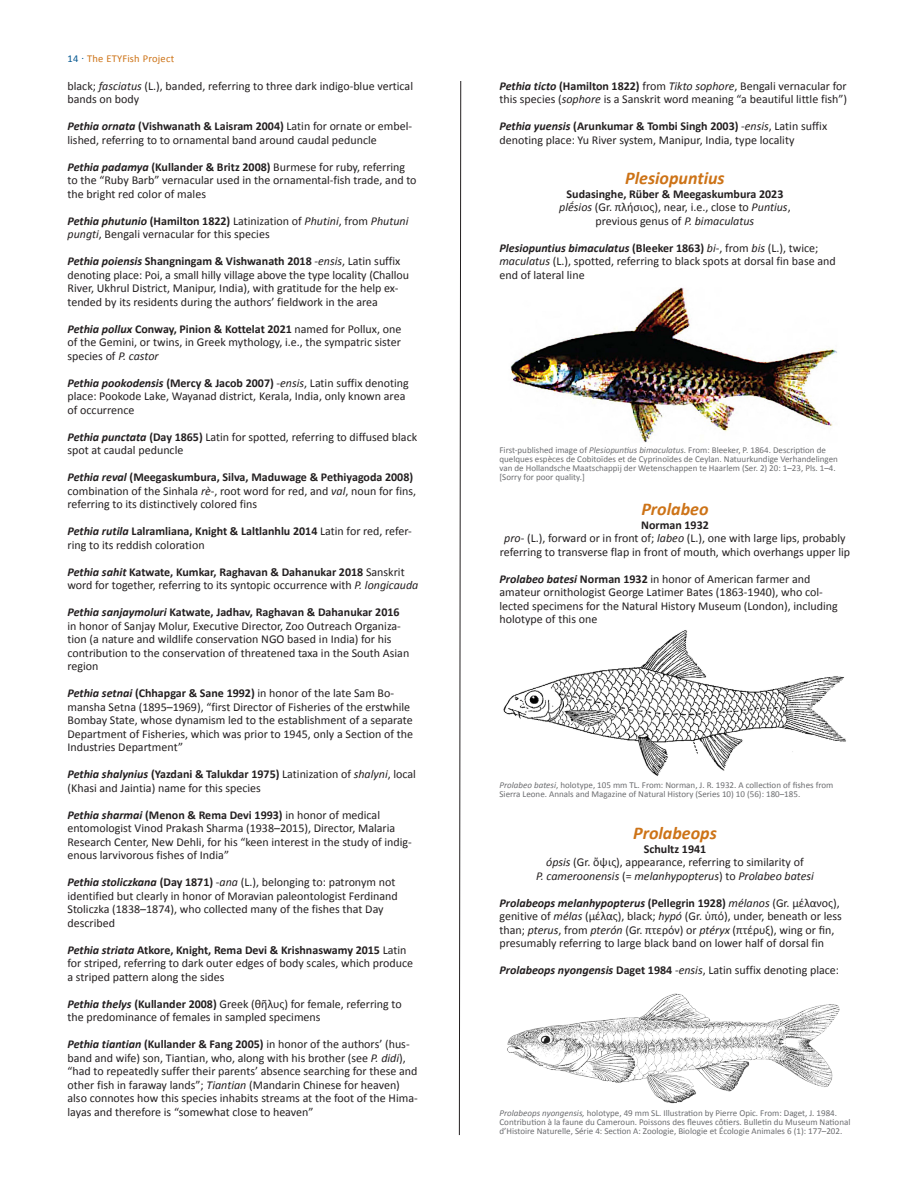
<style>
.page{position:relative;width:918px;height:1188px;background:#fff}
.page>*{position:absolute;margin:0;border:0;box-sizing:border-box;transform-origin:0 0}
.t1{font:italic 700 18px "Calibri";color:#cd7317}
.t2{font:12px/13.5px "Calibri";color:#231f20}
.t3{font:700 12px "Calibri";color:#231f20}
.t4{font:italic 12px "Calibri";color:#231f20}
.t5{font:10.5px "Calibri";letter-spacing:.02em;color:#cd7317}
.t6{font:9px/9px "Calibri";color:#6c6d70}
.s1{color:#00558f}
.s2{font-style:italic}
.s3{font-weight:700;font-style:italic}
.s4{font-weight:700}
.s5{font-style:normal}
</style>
<div class="page">
<svg style="left:459px;top:81px;width:2px;height:1055px"></svg>
<img style="left:503px;top:630px;width:343px;height:146px">
<img style="left:507px;top:993px;width:333px;height:111px">
<img style="left:510px;top:287px;width:327px;height:156px">
<p class="t5" style="left:68px;top:51px;width:108px"><span class="s1">14 ·</span> The ETYFish Project</p>
<p class="t2" style="left:68px;top:79px;width:347px">black; <span class="s2">fasciatus</span> (L.), banded, referring to three dark indigo-blue vertical bands on body</p>
<p class="t2" style="left:68px;top:119px;width:346px"><span class="s3">Pethia ornata</span> <span class="s4">(Vishwanath &amp; Laisram 2004)</span> Latin for ornate or embel&shy;lished, referring to to ornamental band around caudal peduncle</p>
<p class="t2" style="left:68px;top:160px;width:351px"><span class="s3">Pethia padamya</span> <span class="s4">(Kullander &amp; Britz 2008)</span> Burmese for ruby, referring to the “Ruby Barb” vernacular used in the ornamental-fish trade, and to the bright red color of males</p>
<p class="t2" style="left:68px;top:214px;width:342px"><span class="s3">Pethia phutunio</span> <span class="s4">(Hamilton 1822)</span> Latinization of <span class="s2">Phutini</span>, from <span class="s2">Phutuni pungti</span>, Bengali vernacular for this species</p>
<p class="t2" style="left:68px;top:254px;width:343px"><span class="s3">Pethia poiensis</span> <span class="s4">Shangningam &amp; Vishwanath 2018</span> -<span class="s2">ensis</span>, Latin suffix denoting place: Poi, a small hilly village above the type locality (Challou River, Ukhrul District, Manipur, India), with gratitude for the help ex&shy;tended by its residents during the authors’ fieldwork in the area</p>
<p class="t2" style="left:68px;top:322px;width:335px;text-align:justify"><span class="s3">Pethia pollux</span> <span class="s4">Conway, Pinion &amp; Kottelat 2021</span> named for Pollux, one of the Gemini, or twins, in Greek mythology, i.e., the sympatric sister species of <span class="s2">P. castor</span></p>
<p class="t2" style="left:68px;top:376px;width:343px"><span class="s3">Pethia pookodensis</span> <span class="s4">(Mercy &amp; Jacob 2007)</span> -<span class="s2">ensis</span>, Latin suffix denoting place: Pookode Lake, Wayanad district, Kerala, India, only known area of occurrence</p>
<p class="t2" style="left:68px;top:430px;width:351px"><span class="s3">Pethia punctata</span> <span class="s4">(Day 1865)</span> Latin for spotted, referring to diffused black spot at caudal peduncle</p>
<p class="t2" style="left:68px;top:470px;width:350px"><span class="s3">Pethia reval</span> <span class="s4">(Meegaskumbura, Silva, Maduwage &amp; Pethiyagoda 2008) </span>combination of the Sinhala <span class="s2">rè</span>-, root word for red, and <span class="s2">val</span>, noun for fins, referring to its distinctively colored fins</p>
<p class="t2" style="left:68px;top:524px;width:346px"><span class="s3">Pethia rutila</span> <span class="s4">Lalramliana, Knight &amp; Laltlanhlu 2014</span> Latin for red, refer&shy;ring to its reddish coloration</p>
<p class="t2" style="left:68px;top:565px;width:352px"><span class="s3">Pethia sahit</span> <span class="s4">Katwate, Kumkar, Raghavan &amp; Dahanukar 2018</span> Sanskrit word for together, referring to its syntopic occurrence with <span class="s2">P. longicauda</span></p>
<p class="t2" style="left:68px;top:605px;width:343px"><span class="s3">Pethia sanjaymoluri</span> <span class="s4">Katwate, Jadhav, Raghavan &amp; Dahanukar 2016 </span>in honor of Sanjay Molur, Executive Director, Zoo Outreach Organiza&shy;tion (a nature and wildlife conservation NGO based in India) for his contribution to the conservation of threatened taxa in the South Asian region</p>
<p class="t2" style="left:68px;top:686px;width:347px"><span class="s3">Pethia setnai</span> <span class="s4">(Chhapgar &amp; Sane 1992)</span> in honor of the late Sam Bo&shy;mansha Setna (1895–1969), “first Director of Fisheries of the erstwhile Bombay State, whose dynamism led to the establishment of a separate Department of Fisheries, which was prior to 1945, only a Section of the Industries Department”</p>
<p class="t2" style="left:68px;top:767px;width:350px"><span class="s3">Pethia shalynius</span> <span class="s4">(Yazdani &amp; Talukdar 1975)</span> Latinization of <span class="s2">shalyni</span>, local (Khasi and Jaintia) name for this species</p>
<p class="t2" style="left:68px;top:808px;width:346px"><span class="s3">Pethia sharmai</span> <span class="s4">(Menon &amp; Rema Devi 1993)</span> in honor of medical entomologist Vinod Prakash Sharma (1938–2015), Director, Malaria Research Center, New Dehli, for his “keen interest in the study of indig&shy;enous larvivorous fishes of India”</p>
<p class="t2" style="left:68px;top:875px;width:332px"><span class="s3">Pethia stoliczkana</span> <span class="s4">(Day 1871)</span> -<span class="s2">ana</span> (L.), belonging to: patronym not identified but clearly in honor of Moravian paleontologist Ferdinand Stoliczka (1838–1874), who collected many of the fishes that Day described</p>
<p class="t2" style="left:68px;top:943px;width:347px"><span class="s3">Pethia striata</span> <span class="s4">Atkore, Knight, Rema Devi &amp; Krishnaswamy 2015</span> Latin for striped, referring to dark outer edges of body scales, which produce a striped pattern along the sides</p>
<p class="t2" style="left:68px;top:997px;width:336px"><span class="s3">Pethia thelys</span> <span class="s4">(Kullander 2008)</span> Greek (θῆλυς) for female, referring to the predominance of females in sampled specimens</p>
<p class="t2" style="left:68px;top:1037px;width:352px"><span class="s3">Pethia tiantian</span> <span class="s4">(Kullander &amp; Fang 2005)</span> in honor of the authors’ (hus&shy;band and wife) son, Tiantian, who, along with his brother (see <span class="s2">P. didi</span>), “had to repeatedly suffer their parents’ absence searching for these and other fish in faraway lands”; <span class="s2">Tiantian</span> (Mandarin Chinese for heaven) also connotes how this species inhabits streams at the foot of the Hima&shy;layas and therefore is “somewhat close to heaven”</p>
<p class="t2" style="left:500px;top:79px;width:349px"><span class="s3">Pethia ticto</span> <span class="s4">(Hamilton 1822)</span> from <span class="s2">Tikto sophore</span>, Bengali vernacular for this species (<span class="s2">sophore</span> is a Sanskrit word meaning “a beautiful little fish”)</p>
<p class="t2" style="left:500px;top:119px;width:329px"><span class="s3">Pethia yuensis</span> <span class="s4">(Arunkumar &amp; Tombi Singh 2003)</span> -<span class="s2">ensis</span>, Latin suffix denoting place: Yu River system, Manipur, India, type locality</p>
<p class="t1" style="left:625px;top:166px;width:101px">Plesiopuntius</p>
<p class="t3" style="left:567px;top:186px;width:218px">Sudasinghe, Rüber &amp; Meegaskumbura 2023</p>
<p class="t2" style="left:559px;top:200px;width:233px"><span class="s2">plḗsios</span> (Gr. πλήσιος), near, i.e., close to <span class="s2">Puntius</span>,</p>
<p class="t2" style="left:596px;top:214px;width:160px">previous genus of <span class="s2">P. bimaculatus</span></p>
<p class="t2" style="left:500px;top:241px;width:338px"><span class="s3">Plesiopuntius bimaculatus</span> <span class="s4">(Bleeker 1863)</span> <span class="s2">bi</span>-, from <span class="s2">bis</span> (L.), twice; <span class="s2">maculatus</span> (L.), spotted, referring to black spots at dorsal fin base and end of lateral line</p>
<p class="t6" style="left:500px;top:445px;width:340px">First-published image of <span class="s2">Plesiopuntius bimaculatus</span>. From: Bleeker, P. 1864. Description de quelques espèces de Cobitoïdes et de Cyprinoïdes de Ceylan. Natuurkundige Verhandelingen van de Hollandsche Maatschappij der Wetenschappen te Haarlem (Ser. 2) 20: 1–23, Pls. 1–4. [Sorry for poor quality.]</p>
<p class="t1" style="left:641px;top:497px;width:69px">Prolabeo</p>
<p class="t3" style="left:641px;top:516px;width:69px">Norman 1932</p>
<p class="t2" style="left:500px;top:531px;width:352px;text-align:center"><span class="s2">pro</span>- (L.), forward or in front of; <span class="s2">labeo</span> (L.), one with large lips, probably referring to transverse flap in front of mouth, which overhangs upper lip</p>
<p class="t2" style="left:500px;top:572px;width:340px"><span class="s3">Prolabeo batesi</span> <span class="s4">Norman 1932</span> in honor of American farmer and amateur ornithologist George Latimer Bates (1863-1940), who col&shy;lected specimens for the Natural History Museum (London), including holotype of this one</p>
<p class="t6" style="left:500px;top:780px;width:335px"><span class="s2">Prolabeo batesi</span>, holotype, 105 mm TL. From: Norman, J. R. 1932. A collection of fishes from<br>Sierra Leone. Annals and Magazine of Natural History (Series 10) 10 (56): 180–185.</p>
<p class="t1" style="left:633px;top:821px;width:85px">Prolabeops</p>
<p class="t3" style="left:644px;top:840px;width:64px">Schultz 1941</p>
<p class="t2" style="left:546px;top:855px;width:259px"><span class="s2">ópsis</span> (Gr. ὄψις), appearance, referring to similarity of</p>
<p class="t4" style="left:536px;top:867px;width:279px">P. cameroonensis <span class="s5">(=</span> melanhypopterus<span class="s5">) to</span> Prolabeo batesi</p>
<p class="t2" style="left:500px;top:896px;width:344px"><span class="s3">Prolabeops melanhypopterus</span> <span class="s4">(Pellegrin 1928)</span> <span class="s2">mélanos</span> (Gr. μέλανος), genitive of <span class="s2">mélas</span> (μέλας), black; <span class="s2">hypó</span> (Gr. ὑπό), under, beneath or less than; <span class="s2">pterus</span>, from <span class="s2">pterón</span> (Gr. πτερόν) or <span class="s2">ptéryx</span> (πτέρυξ), wing or fin, presumably referring to large black band on lower half of dorsal fin</p>
<p class="t2" style="left:500px;top:963px;width:341px"><span class="s3">Prolabeops nyongensis</span> <span class="s4">Daget 1984</span> -<span class="s2">ensis</span>, Latin suffix denoting place:</p>
<p class="t6" style="left:500px;top:1108px;width:352px"><span class="s2">Prolabeops nyongensis,</span> holotype, 49 mm SL. Illustration by Pierre Opic. From: Daget, J. 1984.<br>Contribution à la faune du Cameroun. Poissons des fleuves côtiers. Bulletin du Museum National d’Histoire Naturelle, Série 4: Section A: Zoologie, Biologie et Écologie Animales 6 (1): 177–202.</p>
</div>
